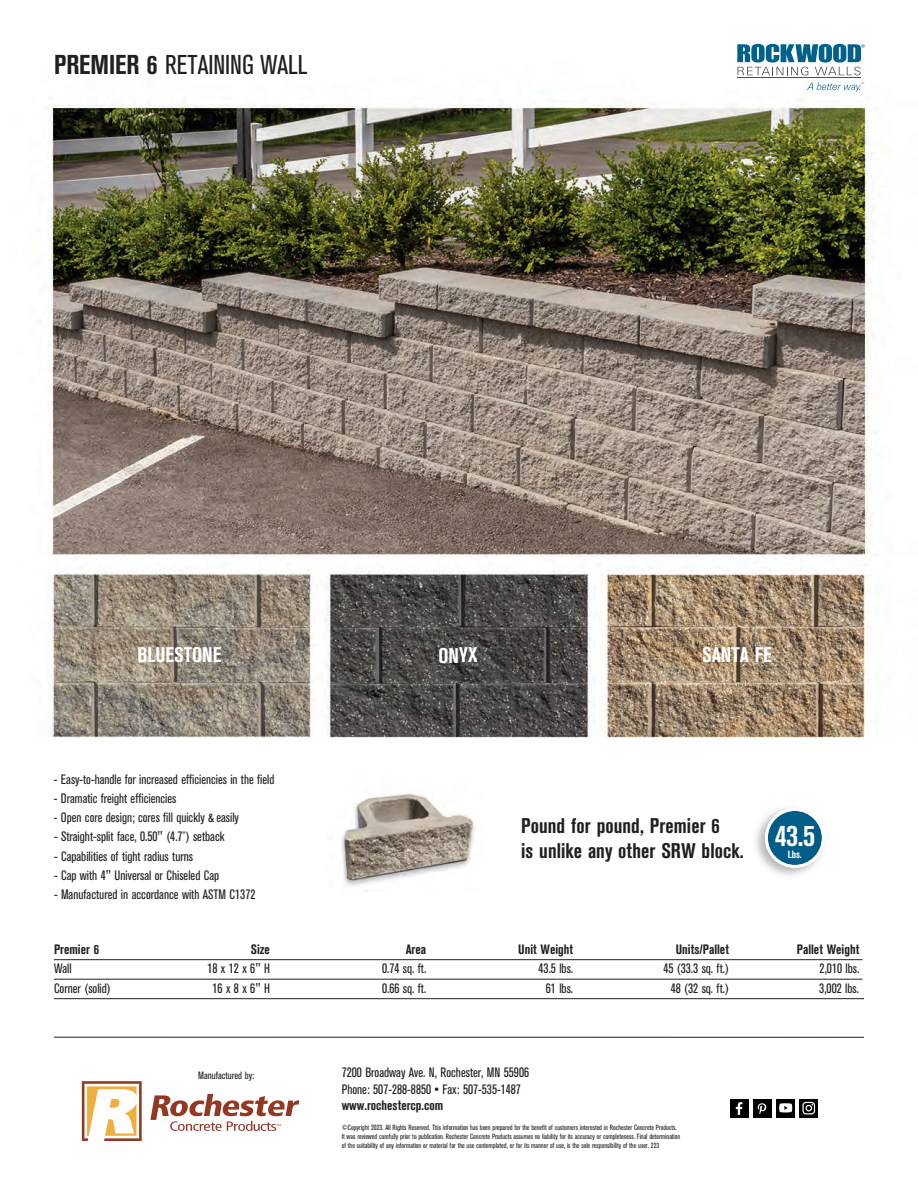
<style>
.page{position:relative;width:918px;height:1188px;background:#fff}
.page>*{position:absolute;margin:0;border:0;box-sizing:border-box;transform-origin:0 0}
.t1{font:27px "Skia";color:#231f20}
.t2{font:700 condensed 21px/25.2px "Akzidenz Grotesk BE";letter-spacing:.005em;color:#231f20}
.t3{font:700 condensed 21px "Akzidenz Grotesk BE";color:#fff}
.t4{font:13.5px/16.2px "Skia";color:#231f20}
.t5{font:700 condensed 13.5px "Akzidenz Grotesk BE";color:#231f20}
.t6{font:10.5px "Skia";color:#231f20}
.t7{font:700 condensed 10.5px "Akzidenz Grotesk BE";color:#fff}
.t8{font:7.5px/9px "Skia";letter-spacing:-.005em;color:#231f20}
.s1{font-family:"Akzidenz Grotesk BE";font-weight:700;font-stretch:condensed}
</style>
<div class="page">
<img style="left:47px;top:43px;width:830px;height:695px">
<hr style="left:54px;top:959px;width:808px;height:1px;background:#231f20">
<hr style="left:54px;top:979px;width:808px;height:1px;background:#231f20">
<hr style="left:54px;top:998px;width:810px;height:1px;background:#231f20">
<img style="left:341px;top:793px;width:134px;height:93px">
<svg style="left:737px;top:44px;width:128px;height:31px"></svg>
<hr style="left:737px;top:78px;width:124px;height:1px;background:#4d4d4d">
<svg style="left:807px;top:82px;width:57px;height:10px"></svg>
<img style="left:756px;top:819px;width:55px;height:57px">
<svg style="left:765px;top:808px;width:58px;height:60px"></svg>
<hr style="left:54px;top:1037px;width:810px;height:1px;background:#231f20">
<svg style="left:82px;top:1081px;width:60px;height:60px"></svg>
<svg style="left:150px;top:1094px;width:149px;height:37px"></svg>
<div style="left:730px;top:1099px;width:19px;height:18px;background:#000"></div>
<div style="left:753px;top:1099px;width:19px;height:18px;background:#000"></div>
<div style="left:776px;top:1099px;width:19px;height:18px;background:#000"></div>
<svg style="left:800px;top:1099px;width:18px;height:18px"></svg>
<svg style="left:736px;top:1102px;width:6px;height:13px"></svg>
<svg style="left:758px;top:1103px;width:8px;height:11px"></svg>
<svg style="left:779px;top:1103px;width:13px;height:9px"></svg>
<svg style="left:802px;top:1102px;width:13px;height:12px"></svg>
<h1 class="t1" style="left:54px;top:55px;width:255px"><span class="s1">PREMIER 6</span> RETAINING WALL</h1>
<h2 class="t3" style="left:137px;top:647px;width:85px">BLUESTONE</h2>
<h2 class="t3" style="left:439px;top:647px;width:41px">ONYX</h2>
<h2 class="t3" style="left:702px;top:647px;width:71px">SANTA FE</h2>
<p class="t4" style="left:54px;top:772px;width:222px">- Easy-to-handle for increased efficiencies in the field</p>
<p class="t4" style="left:54px;top:791px;width:124px">- Dramatic freight efficiencies</p>
<p class="t4" style="left:54px;top:810px;width:187px">- Open core design; cores fill quickly &amp; easily</p>
<p class="t4" style="left:54px;top:830px;width:172px">- Straight-split face, 0.50" (4.7˚) setback</p>
<p class="t4" style="left:54px;top:849px;width:141px">- Capabilities of tight radius turns</p>
<p class="t4" style="left:54px;top:868px;width:167px">- Cap with 4" Universal or Chiseled Cap</p>
<p class="t4" style="left:54px;top:887px;width:203px">- Manufactured in accordance with ASTM C1372</p>
<h2 class="t2" style="left:521px;top:814px;width:295px">Pound for pound, Premier 6<br>is unlike any other SRW block. <sup>43.5</sup></h2>
<p class="t7" style="left:788px;top:851px;width:16px">Lbs.</p>
<p class="t5" style="left:54px;top:944px;width:47px">Premier 6</p>
<p class="t5" style="left:251px;top:944px;width:21px">Size</p>
<p class="t5" style="left:406px;top:944px;width:22px">Area</p>
<p class="t5" style="left:518px;top:944px;width:56px">Unit Weight</p>
<p class="t5" style="left:676px;top:944px;width:55px">Units/Pallet</p>
<p class="t5" style="left:797px;top:944px;width:64px">Pallet Weight</p>
<p class="t4" style="left:54px;top:962px;width:19px">Wall</p>
<p class="t4" style="left:207px;top:962px;width:64px">18 x 12 x 6" H</p>
<p class="t4" style="left:382px;top:962px;width:46px">0.74 sq. ft.</p>
<p class="t4" style="left:539px;top:962px;width:36px">43.5 lbs.</p>
<p class="t4" style="left:663px;top:962px;width:67px">45 (33.3 sq. ft.)</p>
<p class="t4" style="left:820px;top:962px;width:41px">2,010 lbs.</p>
<p class="t4" style="left:54px;top:981px;width:58px">Corner (solid)</p>
<p class="t4" style="left:213px;top:981px;width:59px">16 x 8 x 6" H</p>
<p class="t4" style="left:382px;top:981px;width:46px">0.66 sq. ft.</p>
<p class="t4" style="left:546px;top:981px;width:29px">61 lbs.</p>
<p class="t4" style="left:671px;top:981px;width:60px">48 (32 sq. ft.)</p>
<p class="t4" style="left:819px;top:981px;width:41px">3,002 lbs.</p>
<p class="t6" style="left:198px;top:1071px;width:58px">Manufactured by:</p>
<p class="t4" style="left:342px;top:1066px;width:189px">7200 Broadway Ave. N, Rochester, MN 55906<br>Phone: 507-288-8850 • Fax: 507-535-1487</p>
<p class="t5" style="left:342px;top:1100px;width:103px">www.rochestercp.com</p>
<p class="t8" style="left:342px;top:1123px;width:340px">©Copyright 2023. All Rights Reserved. This information has been prepared for the benefit of customers interested in Rochester Concrete Products.<br>It was reviewed carefully prior to publication. Rochester Concrete Products assumes no liability for its accuracy or completeness. Final determination of the suitability of any information or material for the use contemplated, or for its manner of use, is the sole responsibility of the user. 223</p>
</div>
